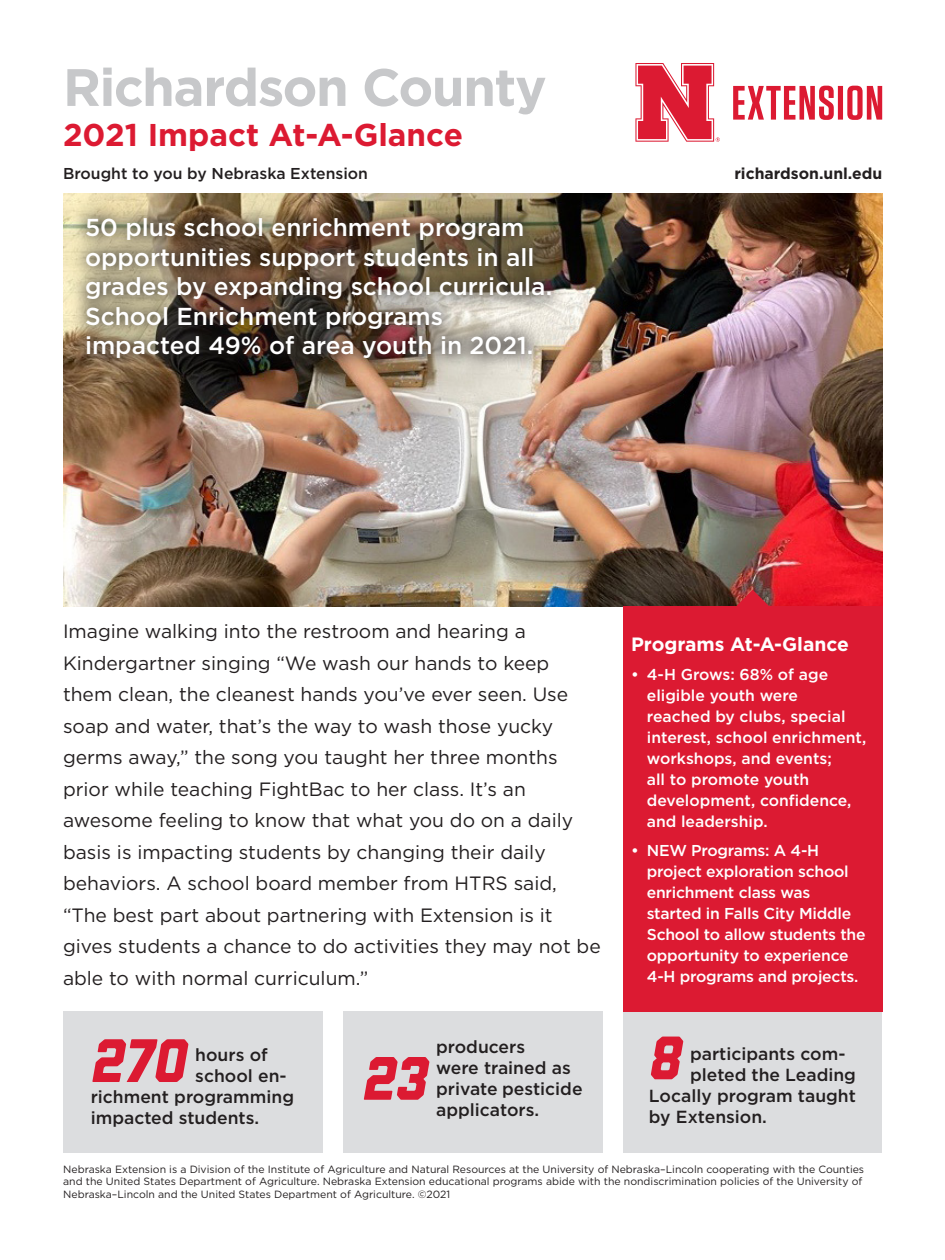
<style>
.page{position:relative;width:945px;height:1260px;background:#fff}
.page>*{position:absolute;margin:0;border:0;box-sizing:border-box;transform-origin:0 0}
.t1{font:italic 800 61.25px "Liberator";color:#dc1a32}
.t2{font:700 52.5px "Gotham";letter-spacing:-.025em;color:#c7c8ca}
.t3{font:700 31.5px "Gotham";color:#dc1a32}
.t4{font:500 24.5px/29.4px "Gotham";color:#fff}
.t5{font:19.25px/31.5px "Gotham";color:#231f20}
.t6{font:700 19.25px "Gotham";color:#fff}
.t7{font:500 17.5px/21px "Gotham";color:#231f20}
.t8{font:500 15.75px/21px "Gotham";letter-spacing:-.015em;color:#fff}
.t9{font:500 15.75px "Gotham";color:#231f20}
.t10{font:700 15.75px "Gotham";color:#231f20}
.t11{font:10.5px/12.6px "Gotham";color:#231f20}
</style>
<div class="page">
<img style="left:63px;top:193px;width:819px;height:413px">
<div style="left:343px;top:1011px;width:259px;height:142px;background:#dcdddf"></div>
<div style="left:623px;top:1011px;width:259px;height:142px;background:#dcdddf"></div>
<svg style="left:733px;top:86px;width:149px;height:34px"></svg>
<svg style="left:635px;top:63px;width:85px;height:79px"></svg>
<div style="left:623px;top:606px;width:259px;height:405px;background:#dc1a32"></div>
<div style="left:69px;top:201px;width:499px;height:174px;background:#231f20;opacity:.75"></div>
<svg style="left:736px;top:590px;width:33px;height:16px"></svg>
<div style="left:63px;top:1011px;width:259px;height:142px;background:#dcdddf"></div>
<p class="t2" style="left:63px;top:53px;width:485px">Richardson County</p>
<p class="t3" style="left:63px;top:114px;width:401px">2021 Impact At-A-Glance</p>
<p class="t9" style="left:63px;top:163px;width:307px">Brought to you by Nebraska Extension</p>
<p class="t4" style="left:85px;top:213px;width:469px">50 plus school enrichment program opportunities support students in all grades by expanding school curricula.<br>School Enrichment programs impacted 49% of area youth in 2021.</p>
<p class="t10" style="left:734px;top:163px;width:149px">richardson.unl.edu</p>
<p class="t5" style="left:63px;top:615px;width:539px">Imagine walking into the restroom and hearing a Kindergartner singing “We wash our hands to keep them clean, the cleanest hands you’ve ever seen. Use soap and water, that’s the way to wash those yucky germs away,” the song you taught her three months prior while teaching FightBac to her class. It’s an awesome feeling to know that what you do on a daily basis is impacting students by changing their daily behaviors. A school board member from HTRS said, “The best part about partnering with Extension is it gives students a chance to do activities they may not be able to with normal curriculum.”</p>
<p class="t6" style="left:631px;top:632px;width:219px">Programs At-A-Glance</p>
<p class="t8" style="left:647px;top:664px;width:221px;text-indent:-16px">• 4-H Grows: 68% of age eligible youth were<br>reached by clubs, special interest, school enrichment, workshops, and events;<br>all to promote youth development, confidence, and leadership.</p>
<p class="t8" style="left:647px;top:840px;width:220px;text-indent:-16px">• NEW Programs: A 4-H project exploration school enrichment class was started in Falls City Middle<br>School to allow students the opportunity to experience<br>4-H programs and projects.</p>
<p class="t1" style="left:92px;top:1028px;width:97px">270</p>
<p class="t7" style="left:195px;top:1044px;width:74px">hours of</p>
<p class="t7" style="left:195px;top:1065px;width:93px">school en-</p>
<p class="t7" style="left:91px;top:1086px;width:205px">richment programming</p>
<p class="t7" style="left:91px;top:1107px;width:170px">impacted students.</p>
<p class="t1" style="left:650px;top:1025px;width:34px">8</p>
<p class="t7" style="left:436px;top:1036px;width:148px">producers<br>were trained as private pesticide applicators.</p>
<p class="t7" style="left:690px;top:1043px;width:157px">participants com-</p>
<p class="t1" style="left:363px;top:1045px;width:66px">23</p>
<p class="t7" style="left:690px;top:1064px;width:167px">pleted the Leading</p>
<p class="t7" style="left:649px;top:1085px;width:209px">Locally program taught</p>
<p class="t7" style="left:649px;top:1106px;width:120px">by Extension.</p>
<p class="t11" style="left:63px;top:1162px;width:803px">Nebraska Extension is a Division of the Institute of Agriculture and Natural Resources at the University of Nebraska–Lincoln cooperating with the Counties and the United States Department of Agriculture. Nebraska Extension educational programs abide with the nondiscrimination policies of the University of<br>Nebraska–Lincoln and the United States Department of Agriculture. ©2021</p>
</div>
